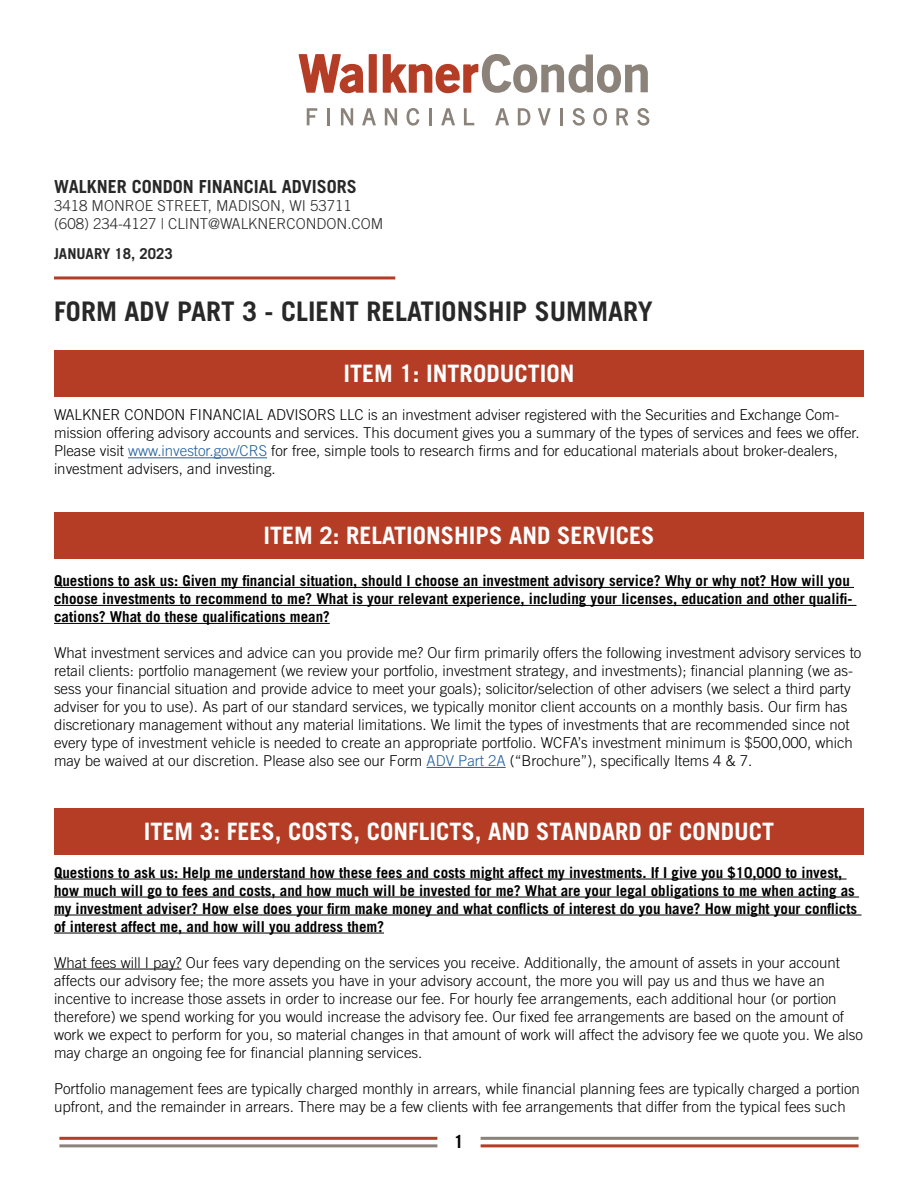
<style>
.page{position:relative;width:918px;height:1188px;background:#fff}
.page>*{position:absolute;margin:0;border:0;box-sizing:border-box;transform-origin:0 0}
.t1{font:700 27px "Trade Gothic LT Pro";color:#292829}
.t2{font:700 24px "Trade Gothic LT Pro";color:#fff}
.t3{font:700 18px "Trade Gothic LT Pro";color:#292829}
.t4{font:700 18px "Trade Gothic LT Pro";color:#000}
.t5{font:300 15px/18px "Trade Gothic LT Pro";color:#000}
.t6{font:700 15px/18px "Trade Gothic LT Pro";color:#000}
.t7{font:300 15px/18px "Trade Gothic LT Pro";color:#292829}
.t8{font:700 15px "Trade Gothic LT Pro";color:#292829}
.s1{color:#215e9e}
</style>
<div class="page">
<hr style="left:59px;top:1137px;width:378px;height:3px;background:#b53d26">
<hr style="left:481px;top:1137px;width:378px;height:3px;background:#8b827a">
<hr style="left:481px;top:1144px;width:378px;height:3px;background:#b53d26">
<hr style="left:59px;top:1144px;width:378px;height:3px;background:#8b827a">
<hr style="left:128px;top:457px;width:139px;height:1px;background:#215e9e">
<hr style="left:54px;top:587px;width:800px;height:1px;background:#000">
<hr style="left:54px;top:605px;width:802px;height:1px;background:#000">
<hr style="left:54px;top:623px;width:276px;height:1px;background:#000">
<hr style="left:427px;top:767px;width:79px;height:1px;background:#215e9e">
<hr style="left:54px;top:879px;width:793px;height:1px;background:#000">
<hr style="left:54px;top:897px;width:805px;height:1px;background:#000">
<hr style="left:54px;top:915px;width:807px;height:1px;background:#000">
<hr style="left:54px;top:933px;width:330px;height:1px;background:#000">
<hr style="left:54px;top:969px;width:128px;height:1px;background:#000">
<div style="left:54px;top:350px;width:810px;height:47px;background:#b53d26"></div>
<div style="left:54px;top:512px;width:810px;height:47px;background:#b53d26"></div>
<div style="left:54px;top:808px;width:810px;height:47px;background:#b53d26"></div>
<svg style="left:299px;top:54px;width:65px;height:39px"></svg>
<div style="left:369px;top:54px;width:8px;height:39px;background:#b53d26"></div>
<svg style="left:383px;top:54px;width:265px;height:39px"></svg>
<svg style="left:307px;top:108px;width:10px;height:17px"></svg>
<hr style="left:327px;top:108px;width:3px;height:17px;background:#8b827a">
<svg style="left:341px;top:108px;width:12px;height:17px"></svg>
<svg style="left:362px;top:108px;width:14px;height:17px"></svg>
<svg style="left:385px;top:108px;width:12px;height:17px"></svg>
<svg style="left:407px;top:108px;width:12px;height:18px"></svg>
<hr style="left:429px;top:108px;width:3px;height:17px;background:#8b827a">
<svg style="left:441px;top:108px;width:14px;height:17px"></svg>
<svg style="left:464px;top:108px;width:10px;height:17px"></svg>
<svg style="left:495px;top:108px;width:14px;height:17px"></svg>
<svg style="left:518px;top:108px;width:12px;height:17px"></svg>
<svg style="left:538px;top:108px;width:13px;height:17px"></svg>
<hr style="left:560px;top:108px;width:3px;height:17px;background:#8b827a">
<svg style="left:572px;top:108px;width:13px;height:18px"></svg>
<svg style="left:593px;top:108px;width:14px;height:18px"></svg>
<svg style="left:616px;top:108px;width:12px;height:17px"></svg>
<svg style="left:637px;top:108px;width:12px;height:18px"></svg>
<hr style="left:54px;top:276px;width:341px;height:3px;background:#b53d26">
<p class="t3" style="left:54px;top:175px;width:304px">WALKNER CONDON FINANCIAL ADVISORS</p>
<p class="t7" style="left:54px;top:196px;width:331px">3418 MONROE STREET, MADISON, WI 53711 (608) 234-4127 | CLINT@WALKNERCONDON.COM</p>
<p class="t8" style="left:54px;top:244px;width:120px">JANUARY 18, 2023</p>
<h1 class="t1" style="left:54px;top:295px;width:600px">FORM ADV PART 3 - CLIENT RELATIONSHIP SUMMARY</h1>
<h2 class="t2" style="left:344px;top:359px;width:232px">ITEM 1: INTRODUCTION</h2>
<p class="t5" style="left:54px;top:406px;width:807px">WALKNER CONDON FINANCIAL ADVISORS LLC is an investment adviser registered with the Securities and Exchange Com&shy;mission offering advisory accounts and services. This document gives you a summary of the types of services and fees we offer.<br>Please visit <span class="s1">www.investor.gov/CRS</span> for free, simple tools to research firms and for educational materials about broker-dealers, investment advisers, and investing.</p>
<h2 class="t2" style="left:264px;top:521px;width:392px">ITEM 2: RELATIONSHIPS AND SERVICES</h2>
<p class="t6" style="left:54px;top:571px;width:800px">Questions to ask us: Given my financial situation, should I choose an investment advisory service? Why or why not? How will you choose investments to recommend to me? What is your relevant experience, including your licenses, education and other qualifi&shy;cations? What do these qualifications mean?</p>
<p class="t5" style="left:54px;top:643px;width:809px">What investment services and advice can you provide me? Our firm primarily offers the following investment advisory services to retail clients: portfolio management (we review your portfolio, investment strategy, and investments); financial planning (we as&shy;sess your financial situation and provide advice to meet your goals); solicitor/selection of other advisers (we select a third party adviser for you to use). As part of our standard services, we typically monitor client accounts on a monthly basis. Our firm has discretionary management without any material limitations. We limit the types of investments that are recommended since not every type of investment vehicle is needed to create an appropriate portfolio. WCFA’s investment minimum is $500,000, which may be waived at our discretion. Please also see our Form <span class="s1">ADV Part 2A</span> (“Brochure”), specifically Items 4 &amp; 7.</p>
<h2 class="t2" style="left:144px;top:816px;width:632px">ITEM 3: FEES, COSTS, CONFLICTS, AND STANDARD OF CONDUCT</h2>
<p class="t6" style="left:54px;top:863px;width:805px">Questions to ask us: Help me understand how these fees and costs might affect my investments. If I give you $10,000 to invest, how much will go to fees and costs, and how much will be invested for me? What are your legal obligations to me when acting as my investment adviser? How else does your firm make money and what conflicts of interest do you have? How might your conflicts of interest affect me, and how will you address them?</p>
<p class="t5" style="left:54px;top:953px;width:811px">What fees will I pay? Our fees vary depending on the services you receive. Additionally, the amount of assets in your account affects our advisory fee; the more assets you have in your advisory account, the more you will pay us and thus we have an incentive to increase those assets in order to increase our fee. For hourly fee arrangements, each additional hour (or portion therefore) we spend working for you would increase the advisory fee. Our fixed fee arrangements are based on the amount of work we expect to perform for you, so material changes in that amount of work will affect the advisory fee we quote you. We also may charge an ongoing fee for financial planning services.</p>
<p class="t5" style="left:54px;top:1079px;width:807px">Portfolio management fees are typically charged monthly in arrears, while financial planning fees are typically charged a portion upfront, and the remainder in arrears. There may be a few clients with fee arrangements that differ from the typical fees such</p>
<p class="t4" style="left:454px;top:1131px;width:12px">1</p>
</div>
